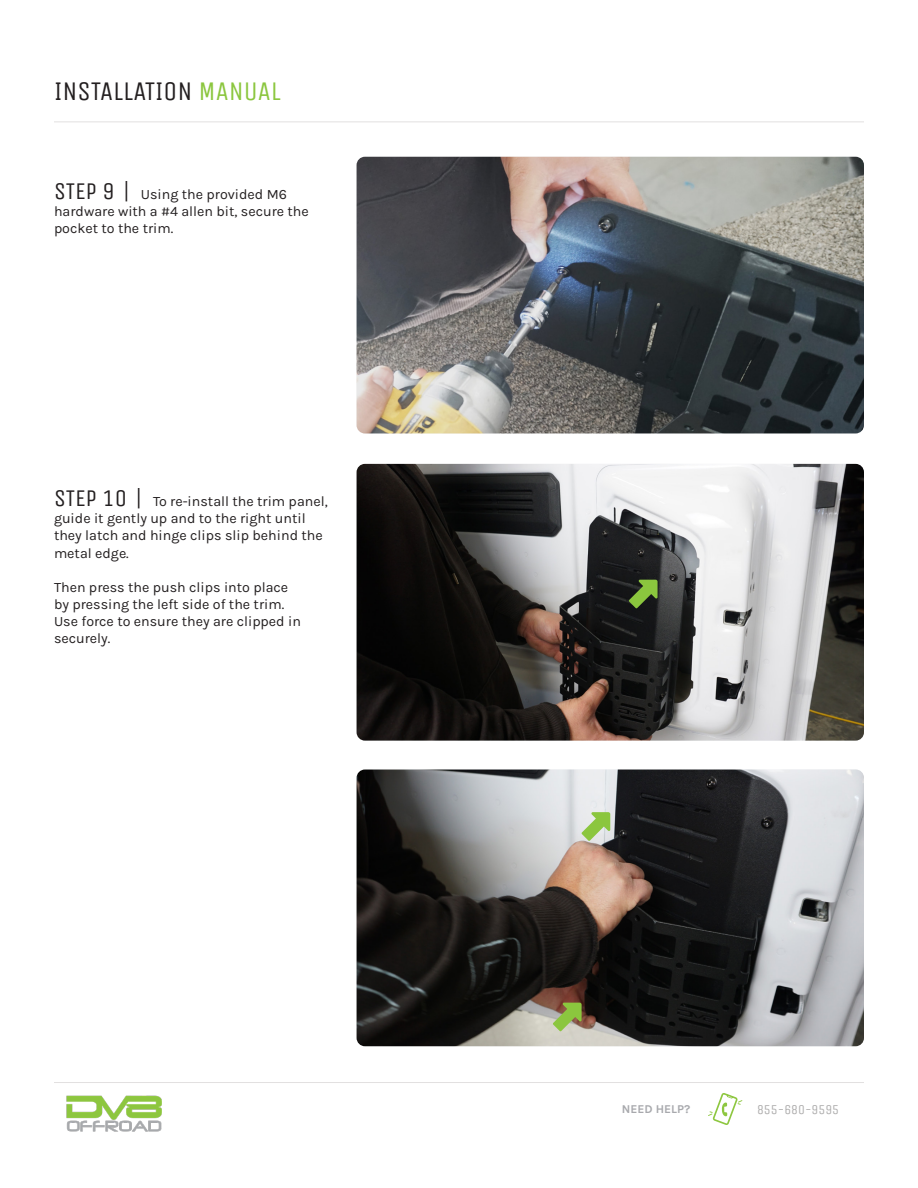
<style>
.page{position:relative;width:918px;height:1188px;background:#fff}
.page>*{position:absolute;margin:0;border:0;box-sizing:border-box;transform-origin:0 0}
.t1{font:27px "Unica One";color:#231f20}
.t2{font:14.25px/17.1px "Karla";color:#231f20}
.t3{font:13.5px "Unica One";color:#aeadad}
.t4{font:700 12px "Karla";color:#a8a9ad}
.s1{color:#8bc63e}
.s2{font-family:"Unica One";font-size:24px}
</style>
<div class="page">
<img style="left:357px;top:464px;width:507px;height:277px">
<img style="left:357px;top:770px;width:507px;height:276px">
<img style="left:357px;top:157px;width:507px;height:276px">
<hr style="left:54px;top:122px;width:810px;height:1px;background:#e2e0e0">
<svg style="left:708px;top:1093px;width:34px;height:32px"></svg>
<hr style="left:54px;top:1082px;width:810px;height:1px;background:#e2e0e0">
<img style="left:66px;top:1095px;width:96px;height:37px">
<svg style="left:581px;top:812px;width:29px;height:29px"></svg>
<svg style="left:629px;top:580px;width:29px;height:28px"></svg>
<svg style="left:553px;top:1003px;width:29px;height:28px"></svg>
<p class="t1" style="left:54px;top:76px;width:228px">INSTALLATION <span class="s1">MANUAL</span></p>
<p class="t2" style="left:54px;top:185px;width:256px"><span class="s2">STEP 9 |</span> Using the provided M6 hardware with a #4 allen bit, secure the pocket to the trim.</p>
<p class="t2" style="left:54px;top:492px;width:275px"><span class="s2">STEP 10 |</span> To re-install the trim panel, guide it gently up and to the right until they latch and hinge clips slip behind the metal edge.</p>
<p class="t2" style="left:54px;top:578px;width:248px">Then press the push clips into place by pressing the left side of the trim.<br>Use force to ensure they are clipped in securely.</p>
<p class="t4" style="left:622px;top:1101px;width:70px">NEED HELP?</p>
<p class="t3" style="left:757px;top:1102px;width:84px">855-680-9595</p>
</div>
